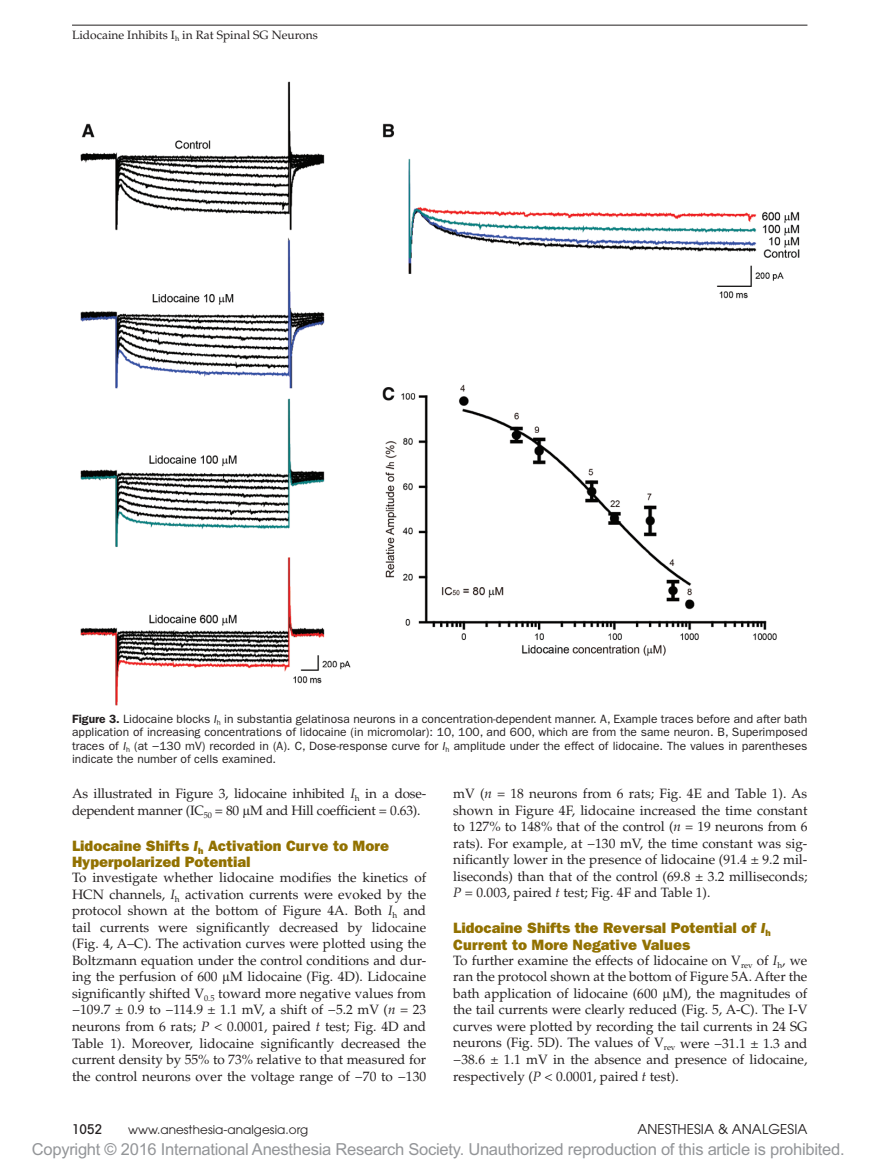
<style>
.page{position:relative;width:878px;height:1175px;background:#fff}
.page>*{position:absolute;margin:0;border:0;box-sizing:border-box;transform-origin:0 0}
.t1{font:16.5px "Arial MT Std";letter-spacing:-.015em;color:#939598}
.t2{font:15px/16.5px "ITC Franklin Gothic Std Hvy";color:#927100}
.t3{font:13.5px/16.5px "Palatino LT Std";color:#231f20;text-align:justify}
.t4{font:13.5px "Avant Garde";letter-spacing:.005em;color:#231f20}
.t5{font:500 condensed 13.5px "Avant Garde";color:#231f20}
.t6{font:12px/13.5px "ITC Franklin Gothic Std";color:#231f20;text-align:justify}
.t7{font:12px "Palatino LT Std";color:#231f20}
.t8{font:12px "Avant Garde";letter-spacing:.005em;color:#231f20}
.s1{font-weight:600}
.s2{font-style:italic}
.s3{font-family:"Gandhari Unicode"}
.s4{font-family:"ITC Franklin Gothic Std Hvy It"}
</style>
<div class="page">
<hr style="left:72px;top:25px;width:735px;height:1px;background:#231f20">
<img style="left:80px;top:81px;width:719px;height:624px">
<p class="t7" style="left:72px;top:28px;width:247px">Lidocaine Inhibits I<sub>h</sub> in Rat Spinal SG Neurons</p>
<p class="t6" style="left:72px;top:712px;width:737px"><span class="s1">Figure 3.</span> Lidocaine blocks <span class="s2">I</span><sub>h</sub> in substantia gelatinosa neurons in a concentration-dependent manner. A, Example traces before and after bath application of increasing concentrations of lidocaine (in micromolar): 10, 100, and 600, which are from the same neuron. B, Superimposed traces of <span class="s2">I</span><sub>h</sub> (at −130 mV) recorded in (A). C, Dose-response curve for <span class="s2">I</span><sub>h</sub> amplitude under the effect of lidocaine. The values in parentheses indicate the number of cells examined.</p>
<p class="t3" style="left:72px;top:785px;width:356px">As illustrated in Figure 3, lidocaine inhibited <span class="s2">I</span><sub>h</sub> in a dose&shy;dependent manner (IC<sub>50</sub> = 80 <span class="s3">μ</span>M and Hill coefficient = 0.63).</p>
<p class="t2" style="left:72px;top:837px;width:318px">Lidocaine Shifts <span class="s4">I</span><sub>h</sub> Activation Curve to More<br>Hyperpolarized Potential</p>
<p class="t3" style="left:72px;top:869px;width:356px">To investigate whether lidocaine modifies the kinetics of HCN channels, <span class="s2">I</span><sub>h</sub> activation currents were evoked by the protocol shown at the bottom of Figure 4A. Both <span class="s2">I</span><sub>h</sub> and tail currents were significantly decreased by lidocaine (Fig. 4, A–C). The activation curves were plotted using the Boltzmann equation under the control conditions and dur&shy;ing the perfusion of 600 <span class="s3">μ</span>M lidocaine (Fig. 4D). Lidocaine significantly shifted V<sub>0.5</sub> toward more negative values from −109.7 ± 0.9 to −114.9 ± 1.1 mV, a shift of −5.2 mV (<span class="s2">n</span> = 23 neurons from 6 rats; <span class="s2">P</span> &lt; 0.0001, paired <span class="s2">t</span> test; Fig. 4D and Table 1). Moreover, lidocaine significantly decreased the current density by 55% to 73% relative to that measured for the control neurons over the voltage range of −70 to −130</p>
<p class="t3" style="left:453px;top:785px;width:356px">mV (<span class="s2">n</span> = 18 neurons from 6 rats; Fig. 4E and Table 1). As shown in Figure 4F, lidocaine increased the time constant to 127% to 148% that of the control (<span class="s2">n</span> = 19 neurons from 6 rats). For example, at −130 mV, the time constant was sig&shy;nificantly lower in the presence of lidocaine (91.4 ± 9.2 mil&shy;liseconds) than that of the control (69.8 ± 3.2 milliseconds; <span class="s2">P</span> = 0.003, paired <span class="s2">t</span> test; Fig. 4F and Table 1).</p>
<p class="t2" style="left:453px;top:920px;width:319px">Lidocaine Shifts the Reversal Potential of <span class="s4">I</span><sub>h<br></sub>Current to More Negative Values</p>
<p class="t3" style="left:453px;top:952px;width:356px">To further examine the effects of lidocaine on V<sub>rev</sub> of <span class="s2">I</span><sub>h</sub>, we ran the protocol shown at the bottom of Figure 5A. After the bath application of lidocaine (600 <span class="s3">μ</span>M), the magnitudes of the tail currents were clearly reduced (Fig. 5, A-C). The I-V curves were plotted by recording the tail currents in 24 SG neurons (Fig. 5D). The values of V<sub>rev</sub> were −31.1 ± 1.3 and −38.6 ± 1.1 mV in the absence and presence of lidocaine, respectively (<span class="s2">P</span> &lt; 0.0001, paired <span class="s2">t</span> test).</p>
<p class="t5" style="left:72px;top:1121px;width:32px">1052</p>
<p class="t8" style="left:128px;top:1123px;width:182px">www.anesthesia-analgesia.org</p>
<p class="t4" style="left:637px;top:1121px;width:106px">an esthesia &amp; ana</p>
<p class="t4" style="left:762px;top:1121px;width:46px">lgesia</p>
<p class="t1" style="left:32px;top:1140px;width:814px">Copyright © 2016 International Anesthesia Research Society. Unauthorized reproduction of this article is prohibited.</p>
</div>
